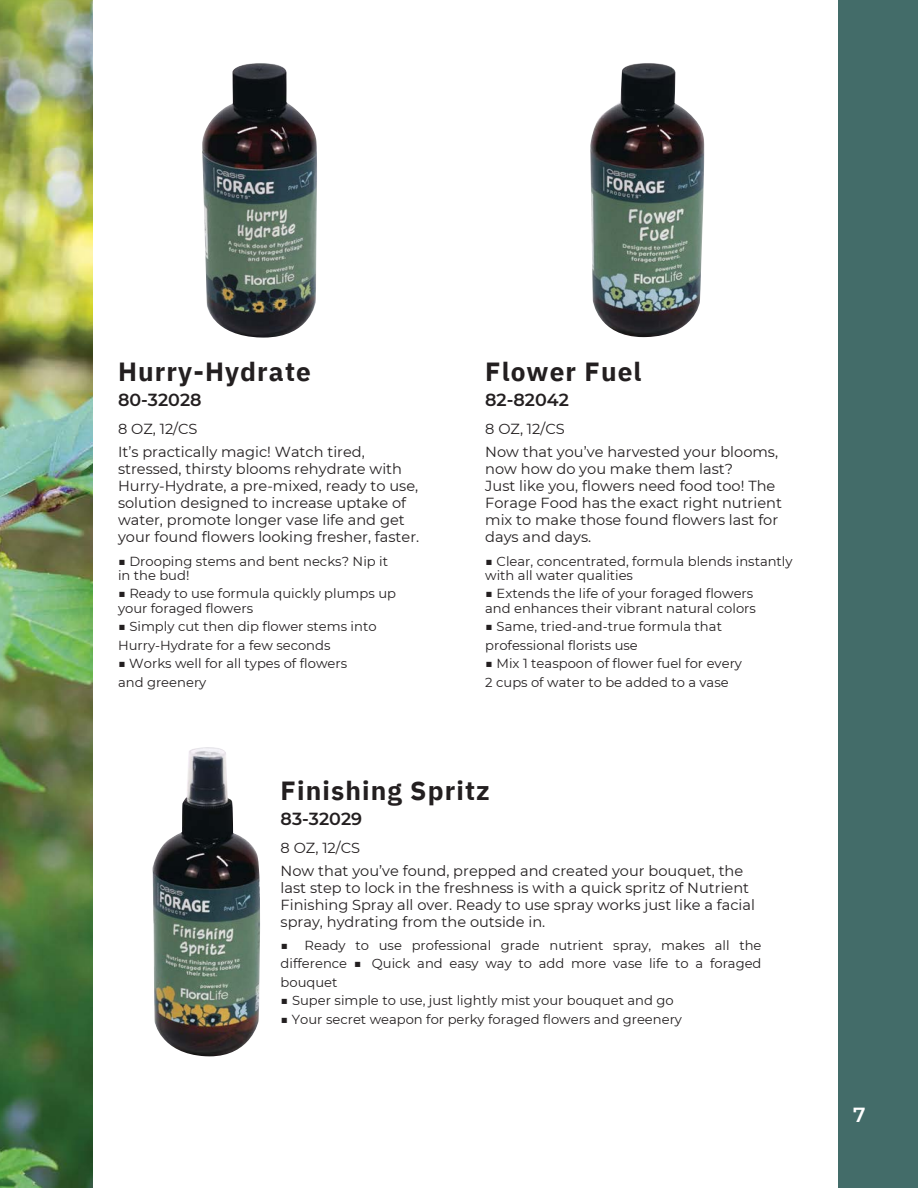
<style>
.page{position:relative;width:918px;height:1188px;background:#fff}
.page>*{position:absolute;margin:0;border:0;box-sizing:border-box;transform-origin:0 0}
.t1{font:700 26.25px "IBM Plex Sans";letter-spacing:.04em;color:#231f20}
.t2{font:600 20.4px "Montserrat";color:#fff}
.t3{font:600 17.55px "Montserrat";color:#231f20}
.t4{font:14.55px "Montserrat";color:#231f20}
.t5{font:13.05px/18.6px "Montserrat";color:#231f20;text-align:justify}
.s1{font-weight:800}
</style>
<div class="page">
<img style="left:0;top:0;width:92px;height:1188px">
<div style="left:838px;top:0;width:80px;height:1188px;background:#436c69"></div>
<img style="left:153px;top:747px;width:107px;height:309px">
<img style="left:202px;top:63px;width:115px;height:275px">
<img style="left:590px;top:63px;width:114px;height:274px">
<p class="t1" style="left:118px;top:354px;width:194px">Hurry-Hydrate</p>
<p class="t3" style="left:118px;top:389px;width:85px">80-32028</p>
<p class="t4" style="left:118px;top:420px;width:81px">8 OZ, 12/CS</p>
<p class="t4" style="left:118px;top:443px;width:248px">It’s practically magic! Watch tired,</p>
<p class="t4" style="left:118px;top:460px;width:286px">stressed, thirsty blooms rehydrate with</p>
<p class="t4" style="left:118px;top:477px;width:302px">Hurry-Hydrate, a pre-mixed, ready to use,</p>
<p class="t4" style="left:118px;top:494px;width:290px">solution designed to increase uptake of</p>
<p class="t4" style="left:118px;top:510px;width:288px">water, promote longer vase life and get</p>
<p class="t4" style="left:118px;top:528px;width:303px">your found flowers looking fresher, faster.</p>
<p class="t5" style="left:118px;top:552px;width:272px"><span class="s1">■</span> Drooping stems and bent necks? Nip it</p>
<p class="t5" style="left:118px;top:566px;width:73px">in the bud!</p>
<p class="t5" style="left:118px;top:584px;width:280px"><span class="s1">■</span> Ready to use formula quickly plumps up</p>
<p class="t5" style="left:118px;top:599px;width:137px">your foraged flowers</p>
<p class="t5" style="left:118px;top:617px;width:260px"><span class="s1">■</span> Simply cut then dip flower stems into</p>
<p class="t5" style="left:118px;top:636px;width:214px">Hurry-Hydrate for a few seconds</p>
<p class="t5" style="left:118px;top:654px;width:231px"><span class="s1">■</span> Works well for all types of flowers</p>
<p class="t5" style="left:118px;top:673px;width:90px">and greenery</p>
<p class="t1" style="left:485px;top:354px;width:158px">Flower Fuel</p>
<p class="t3" style="left:485px;top:389px;width:85px">82-82042</p>
<p class="t4" style="left:485px;top:420px;width:81px">8 OZ, 12/CS</p>
<p class="t4" style="left:485px;top:443px;width:294px">Now that you’ve harvested your blooms,</p>
<p class="t4" style="left:485px;top:460px;width:249px">now how do you make them last?</p>
<p class="t4" style="left:485px;top:477px;width:292px">Just like you, flowers need food too! The</p>
<p class="t4" style="left:485px;top:494px;width:298px">Forage Food has the exact right nutrient</p>
<p class="t4" style="left:485px;top:510px;width:295px">mix to make those found flowers last for</p>
<p class="t4" style="left:485px;top:528px;width:108px">days and days.</p>
<p class="t5" style="left:485px;top:552px;width:309px"><span class="s1">■</span> Clear, concentrated, formula blends instantly</p>
<p class="t5" style="left:485px;top:566px;width:149px">with all water qualities</p>
<p class="t5" style="left:485px;top:584px;width:270px"><span class="s1">■</span> Extends the life of your foraged flowers</p>
<p class="t5" style="left:485px;top:599px;width:272px">and enhances their vibrant natural colors</p>
<p class="t5" style="left:485px;top:617px;width:238px"><span class="s1">■</span> Same, tried-and-true formula that</p>
<p class="t5" style="left:485px;top:636px;width:154px">professional florists use</p>
<p class="t5" style="left:485px;top:654px;width:258px"><span class="s1">■</span> Mix 1 teaspoon of flower fuel for every</p>
<p class="t5" style="left:485px;top:673px;width:245px">2 cups of water to be added to a vase</p>
<p class="t1" style="left:281px;top:773px;width:211px">Finishing Spritz</p>
<p class="t3" style="left:281px;top:808px;width:83px">83-32029</p>
<p class="t4" style="left:281px;top:839px;width:81px">8 OZ, 12/CS</p>
<p class="t4" style="left:281px;top:862px;width:464px">Now that you’ve found, prepped and created your bouquet, the</p>
<p class="t4" style="left:281px;top:879px;width:470px">last step to lock in the freshness is with a quick spritz of Nutrient</p>
<p class="t4" style="left:281px;top:896px;width:476px">Finishing Spray all over. Ready to use spray works just like a facial</p>
<p class="t4" style="left:281px;top:913px;width:266px">spray, hydrating from the outside in.</p>
<p class="t5" style="left:281px;top:936px;width:482px"><span class="s1">■</span> Ready to use professional grade nutrient spray, makes all the difference <span class="s1">■</span> Quick and easy way to add more vase life to a foraged bouquet</p>
<p class="t5" style="left:281px;top:991px;width:395px"><span class="s1">■</span> Super simple to use, just lightly mist your bouquet and go</p>
<p class="t5" style="left:281px;top:1010px;width:403px"><span class="s1">■</span> Your secret weapon for perky foraged flowers and greenery</p>
<p class="t2" style="left:853px;top:1102px;width:14px">7</p>
</div>
